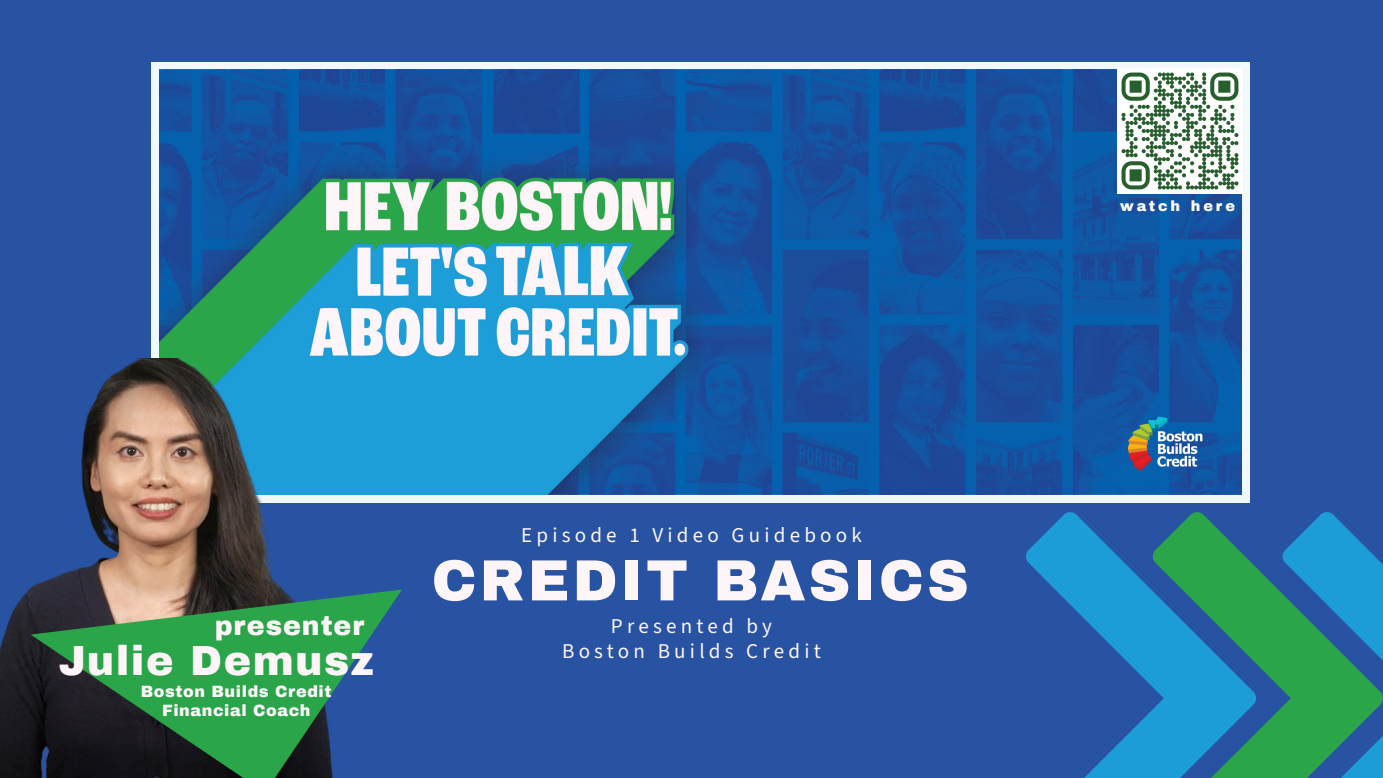
<style>
.page{position:relative;width:1383px;height:778px;background:#fff}
.page>*{position:absolute;margin:0;border:0;box-sizing:border-box;transform-origin:0 0}
.t1{font:900 58.2px "Archivo";letter-spacing:.05em;color:#fef5f9}
.t2{font:900 41.1px "Archivo";letter-spacing:.035em;color:#fef5f9}
.t3{font:900 26.7px "Archivo";letter-spacing:.035em;color:#fef5f9}
.t4{font:21px/25.2px "Source Sans 3";letter-spacing:.2em;color:#fef5f9;text-align:center}
.t5{font:900 15.9px/19.2px "Archivo";letter-spacing:.035em;color:#fef5f9;text-align:center}
.t6{font:900 14.4px "Archivo";letter-spacing:.2em;color:#fff}
</style>
<div class="page">
<div style="left:0;top:0;width:1382px;height:778px;background:#2853a2"></div>
<svg style="left:1256px;top:512px;width:126px;height:266px"></svg>
<svg style="left:1026px;top:512px;width:230px;height:266px"></svg>
<div style="left:151px;top:62px;width:1099px;height:440px;background:#f2f9fc"></div>
<img style="left:159px;top:70px;width:1082px;height:425px">
<img style="left:0;top:359px;width:334px;height:419px">
<svg style="left:31px;top:589px;width:371px;height:189px;fill:#2ba549"></svg>
<img style="left:1117px;top:69px;width:125px;height:124px">
<p class="t3" style="left:215px;top:609px;width:151px">presenter</p>
<h2 class="t2" style="left:59px;top:635px;width:316px">Julie Demusz</h2>
<p class="t5" style="left:141px;top:682px;width:192px">Boston Builds Credit<br>Financial Coach</p>
<p class="t4" style="left:521px;top:522px;width:342px">Episode 1 Video Guidebook</p>
<h1 class="t1" style="left:431px;top:544px;width:538px">CREDIT BASICS</h1>
<p class="t4" style="left:562px;top:613px;width:260px">Presented by<br>Boston Builds Credit</p>
<p class="t6" style="left:1120px;top:197px;width:116px">watch here</p>
</div>
